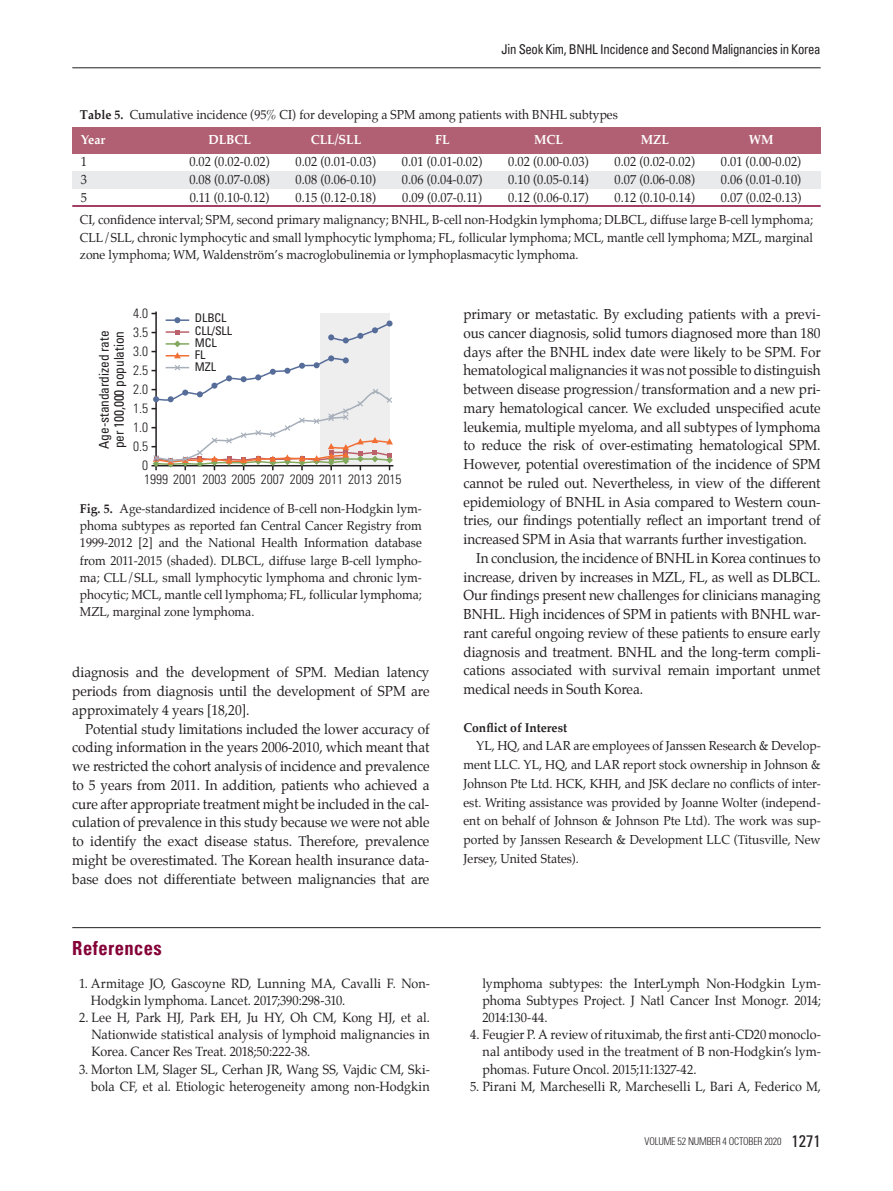
<style>
.page{position:relative;width:893px;height:1191px;background:#fff}
.page>*{position:absolute;margin:0;border:0;box-sizing:border-box;transform-origin:0 0}
.t1{font:700 condensed 19.5px "Univers";letter-spacing:.025em;color:#840037;scale:.95 1}
.t2{font:14.25px/18.8px "Palatino";letter-spacing:-.005em;color:#231f20;text-align:justify;scale:.95 1}
.t3{font:300 condensed 13.5px/13.2px "Univers";color:#231f20}
.t4{font:condensed 13.5px "Univers";letter-spacing:-.025em;color:#231f20;scale:.95 1}
.t5{font:condensed 13.5px/15px "Univers";letter-spacing:-.025em;color:#231f20}
.t6{font:13.2px/17.1px "Palatino";color:#231f20;text-align:justify;scale:.95 1}
.t7{font:13.05px "Palatino";color:#231f20;scale:.95 1}
.t8{font:700 13.05px "Palatino";color:#fff;scale:.95 1}
.t9{font:12.75px/17.2px "Palatino";color:#231f20;text-align:justify;scale:.95 1}
.t10{font:700 12.75px "Palatino";color:#231f20;scale:.95 1}
.t11{font:condensed 12px/12.1px "Univers";letter-spacing:-.01em;color:#231f20}
.t12{font:300 condensed 10.5px "Univers";letter-spacing:-.02em;color:#231f20;scale:.95 1}
.s1{font-weight:700}
.s2{font-weight:400;font-size:16.5px}
</style>
<div class="page">
<hr style="left:72px;top:927px;width:749px;height:1px;background:#231f20">
<div style="left:72px;top:127px;width:749px;height:26px;background:#b06072"></div>
<div style="left:72px;top:172px;width:749px;height:17px;background:#e9eaeb"></div>
<hr style="left:72px;top:205px;width:749px;height:2px;background:#840037">
<svg style="left:152px;top:311px;width:242px;height:159px"></svg>
<hr style="left:72px;top:67px;width:749px;height:1px;background:#231f20">
<p class="t4" style="left:501px;top:41px;width:337px">Jin Seok Kim, BNHL Incidence and Second Malignancies in Korea</p>
<p class="t9" style="left:80px;top:106px;width:568px"><span class="s1">Table 5.</span> Cumulative incidence (95% CI) for developing a SPM among patients with BNHL subtypes</p>
<p class="t8" style="left:81px;top:128px;width:27px">Year</p>
<p class="t8" style="left:208px;top:128px;width:46px">DLBCL</p>
<p class="t8" style="left:311px;top:128px;width:55px">CLL/SLL</p>
<p class="t8" style="left:435px;top:128px;width:17px">FL</p>
<p class="t8" style="left:534px;top:128px;width:32px">MCL</p>
<p class="t8" style="left:641px;top:128px;width:31px">MZL</p>
<p class="t8" style="left:749px;top:128px;width:28px">WM</p>
<p class="t7" style="left:81px;top:151px;width:8px">1</p>
<p class="t7" style="left:189px;top:151px;width:86px">0.02 (0.02-0.02)</p>
<p class="t7" style="left:296px;top:151px;width:86px">0.02 (0.01-0.03)</p>
<p class="t7" style="left:402px;top:151px;width:86px">0.01 (0.01-0.02)</p>
<p class="t7" style="left:508px;top:151px;width:86px">0.02 (0.00-0.03)</p>
<p class="t7" style="left:614px;top:151px;width:86px">0.02 (0.02-0.02)</p>
<p class="t7" style="left:721px;top:151px;width:86px">0.01 (0.00-0.02)</p>
<p class="t7" style="left:81px;top:169px;width:8px">3</p>
<p class="t7" style="left:189px;top:169px;width:86px">0.08 (0.07-0.08)</p>
<p class="t7" style="left:296px;top:169px;width:86px">0.08 (0.06-0.10)</p>
<p class="t7" style="left:402px;top:169px;width:86px">0.06 (0.04-0.07)</p>
<p class="t7" style="left:508px;top:169px;width:86px">0.10 (0.05-0.14)</p>
<p class="t7" style="left:614px;top:169px;width:86px">0.07 (0.06-0.08)</p>
<p class="t7" style="left:721px;top:169px;width:86px">0.06 (0.01-0.10)</p>
<p class="t7" style="left:81px;top:187px;width:8px">5</p>
<p class="t7" style="left:190px;top:187px;width:86px">0.11 (0.10-0.12)</p>
<p class="t7" style="left:296px;top:187px;width:86px">0.15 (0.12-0.18)</p>
<p class="t7" style="left:402px;top:187px;width:86px">0.09 (0.07-0.11)</p>
<p class="t7" style="left:508px;top:187px;width:86px">0.12 (0.06-0.17)</p>
<p class="t7" style="left:615px;top:187px;width:86px">0.12 (0.10-0.14)</p>
<p class="t7" style="left:721px;top:187px;width:86px">0.07 (0.02-0.13)</p>
<p class="t9" style="left:80px;top:211px;width:773px">CI, confidence interval; SPM, second primary malignancy; BNHL, B-cell non-Hodgkin lymphoma; DLBCL, diffuse large B-cell lymphoma; CLL/SLL, chronic lymphocytic and small lymphocytic lymphoma; FL, follicular lymphoma; MCL, mantle cell lymphoma; MZL, marginal zone lymphoma; WM, Waldenström’s macroglobulinemia or lymphoplasmacytic lymphoma.</p>
<p class="t3" style="left:133px;top:307px;width:16px">4.0</p>
<p class="t3" style="left:133px;top:326px;width:16px">3.5</p>
<p class="t3" style="left:133px;top:364px;width:16px">2.5</p>
<p class="t3" style="left:133px;top:402px;width:16px">1.5</p>
<p class="t3" style="left:133px;top:440px;width:16px">0.5</p>
<p class="t5" style="left:96px;top:448px;width:120px;rotate:-90deg">Age-standardized rate per 100,000 population</p>
<p class="t3" style="left:133px;top:345px;width:16px">3.0</p>
<p class="t3" style="left:133px;top:383px;width:16px">2.0</p>
<p class="t3" style="left:133px;top:421px;width:16px">1.0</p>
<p class="t11" style="left:195px;top:312px;width:39px">DLBCL<br>CLL/SLL<br>MCL<br>FL<br>MZL</p>
<p class="t3" style="left:142px;top:459px;width:261px">0<br>1999 2001 2003 2005 2007 2009 2011 2013 2015</p>
<p class="t9" style="left:80px;top:500px;width:361px"><span class="s1">Fig. 5.</span> Age-standardized incidence of B-cell non-Hodgkin lym&shy;phoma subtypes as reported fan Central Cancer Registry from 1999-2012 [2] and the National Health Information database from 2011-2015 (shaded). DLBCL, diffuse large B-cell lympho&shy;ma; CLL/SLL, small lymphocytic lymphoma and chronic lym&shy;phocytic; MCL, mantle cell lymphoma; FL, follicular lymphoma; MZL, marginal zone lymphoma.</p>
<p class="t2" style="left:72px;top:663px;width:378px">diagnosis and the development of SPM. Median latency periods from diagnosis until the development of SPM are approximately 4 years [18,20].</p>
<p class="t2" style="left:72px;top:719px;width:378px;text-indent:13px">Potential study limitations included the lower accuracy of coding information in the years 2006-2010, which meant that we restricted the cohort analysis of incidence and prevalence to 5 years from 2011. In addition, patients who achieved a cure after appropriate treatment might be included in the cal&shy;culation of prevalence in this study because we were not able to identify the exact disease status. Therefore, prevalence might be overestimated. The Korean health insurance data&shy;base does not differentiate between malignancies that are</p>
<p class="t1" style="left:72px;top:936px;width:96px">References</p>
<p class="t6" style="left:91px;top:975px;width:358px;text-indent:-12px">1. Armitage JO, Gascoyne RD, Lunning MA, Cavalli F. Non-<br>Hodgkin lymphoma. Lancet. 2017;390:298-310.</p>
<p class="t6" style="left:92px;top:1009px;width:358px;text-indent:-12px">2. Lee H, Park HJ, Park EH, Ju HY, Oh CM, Kong HJ, et al.<br>Nationwide statistical analysis of lymphoid malignancies in Korea. Cancer Res Treat. 2018;50:222-38.</p>
<p class="t6" style="left:79px;top:1060px;width:371px;text-align:right">3. Morton LM, Slager SL, Cerhan JR, Wang SS, Vajdic CM, Ski&shy;bola CF, et al. Etiologic heterogeneity among non-Hodgkin</p>
<p class="t2" style="left:463px;top:305px;width:378px">primary or metastatic. By excluding patients with a previ&shy;ous cancer diagnosis, solid tumors diagnosed more than 180 days after the BNHL index date were likely to be SPM. For hematological malignancies it was not possible to distinguish between disease progression/transformation and a new pri&shy;mary hematological cancer. We excluded unspecified acute leukemia, multiple myeloma, and all subtypes of lymphoma to reduce the risk of over-estimating hematological SPM.<br>However, potential overestimation of the incidence of SPM cannot be ruled out. Nevertheless, in view of the different epidemiology of BNHL in Asia compared to Western coun&shy;tries, our findings potentially reflect an important trend of increased SPM in Asia that warrants further investigation.</p>
<p class="t2" style="left:463px;top:548px;width:377px;text-indent:13px">In conclusion, the incidence of BNHL in Korea continues to increase, driven by increases in MZL, FL, as well as DLBCL.<br>Our findings present new challenges for clinicians managing BNHL. High incidences of SPM in patients with BNHL war&shy;rant careful ongoing review of these patients to ensure early diagnosis and treatment. BNHL and the long-term compli&shy;cations associated with survival remain important unmet medical needs in South Korea.</p>
<p class="t10" style="left:463px;top:716px;width:111px">Conflict of Interest</p>
<p class="t9" style="left:463px;top:736px;width:377px;line-height:18.8px;text-indent:13px">YL, HQ, and LAR are employees of Janssen Research &amp; Develop&shy;ment LLC. YL, HQ, and LAR report stock ownership in Johnson &amp; Johnson Pte Ltd. HCK, KHH, and JSK declare no conflicts of inter&shy;est. Writing assistance was provided by Joanne Wolter (independ&shy;ent on behalf of Johnson &amp; Johnson Pte Ltd). The work was sup&shy;ported by Janssen Research &amp; Development LLC (Titusville, New Jersey, United States).</p>
<p class="t6" style="left:482px;top:975px;width:358px">lymphoma subtypes: the InterLymph Non-Hodgkin Lym&shy;phoma Subtypes Project. J Natl Cancer Inst Monogr. 2014; 2014:130-44.</p>
<p class="t6" style="left:483px;top:1026px;width:358px;text-indent:-12px">4. Feugier P. A review of rituximab, the first anti-CD20 monoclo&shy;nal antibody used in the treatment of B non-Hodgkin’s lym&shy;phomas. Future Oncol. 2015;11:1327-42.</p>
<p class="t6" style="left:470px;top:1077px;width:371px">5. Pirani M, Marcheselli R, Marcheselli L, Bari A, Federico M,</p>
<p class="t12" style="left:645px;top:1134px;width:187px">VOLUME 52 NUMBER 4 OCTOBER 2020 <span class="s2">1271</span></p>
</div>
